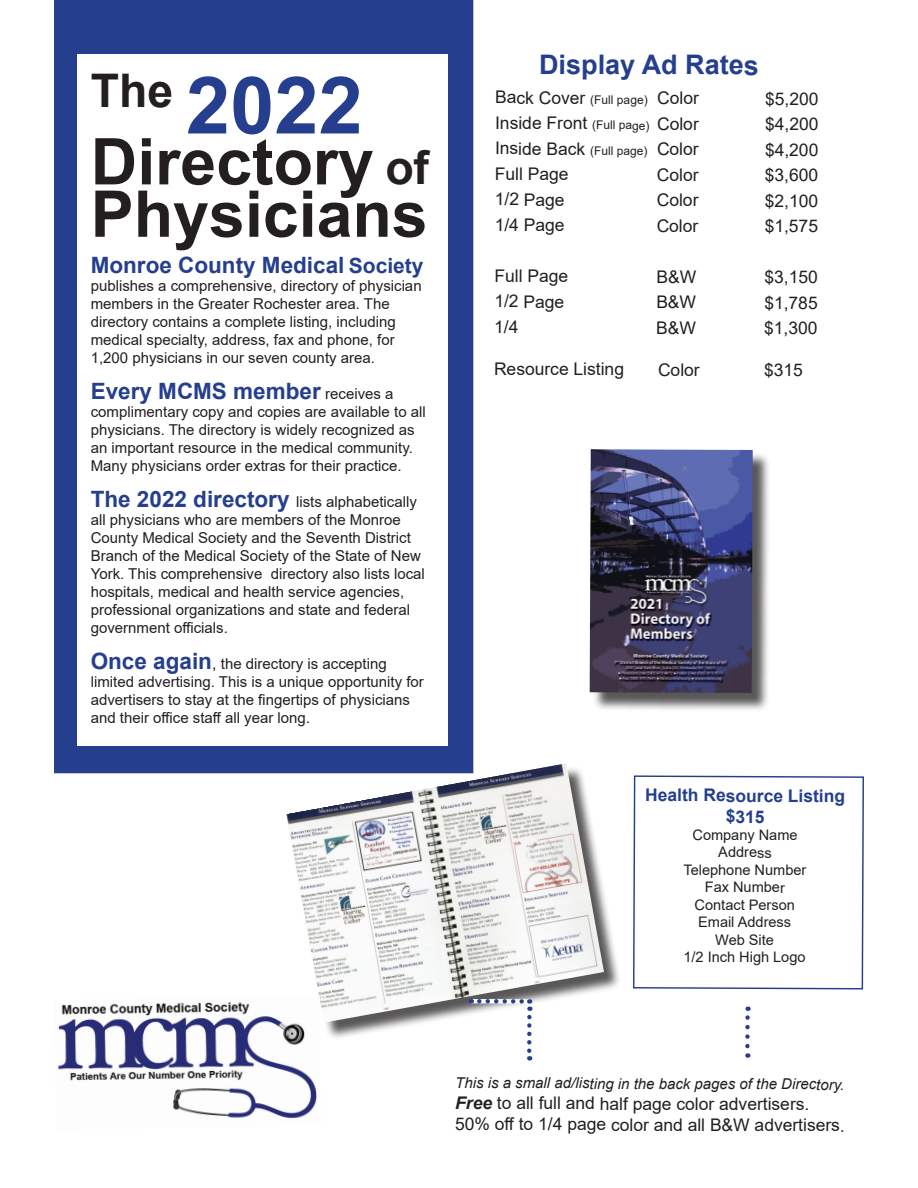
<style>
.page{position:relative;width:918px;height:1188px;background:#fff}
.page>*{position:absolute;margin:0;border:0;box-sizing:border-box;transform-origin:0 0}
.t1{font:700 79.5px "Arial";color:#253f8e}
.t2{font:700 64.5px "Arial";color:#231f20}
.t3{font:700 27px "Arial";letter-spacing:-.005em;color:#253f8e}
.t4{font:700 22.5px "Arial";color:#253f8e}
.t5{font:17.4px "Arial";letter-spacing:-.005em;color:#231f20}
.t6{font:700 17.4px "Arial";letter-spacing:-.005em;color:#253f8e}
.t7{font:15px/18px "Arial";color:#231f20}
.t8{font:italic 15px "Arial";color:#231f20}
.t9{font:14.55px "Arial";letter-spacing:-.005em;color:#231f20}
.s1{font-size:46.5px}
.s2{font-size:21px}
.s3{font-weight:400;font-size:15px;color:#231f20}
.s4{font-weight:700;font-size:22.5px;color:#253f8e}
.s5{font-size:16.05px}
.s6{font-size:12px}
.s7{font-weight:700;font-style:italic}
.s8{font-family:"Times New Roman"}
</style>
<div class="page">
<div style="left:55px;top:1px;width:418px;height:772px;background:#253f8e"></div>
<img style="left:57px;top:1001px;width:260px;height:118px">
<div style="left:288px;top:766px;width:334px;height:275px;background:#231f20;opacity:.75"></div>
<img style="left:286px;top:763px;width:318px;height:260px">
<svg style="left:633px;top:775px;width:231px;height:215px"></svg>
<svg style="left:471px;top:999px;width:8px;height:5px"></svg>
<svg style="left:479px;top:999px;width:51px;height:12px"></svg>
<svg style="left:527px;top:1017px;width:5px;height:43px"></svg>
<svg style="left:745px;top:1046px;width:5px;height:10px"></svg>
<svg style="left:745px;top:1007px;width:5px;height:39px"></svg>
<div style="left:592px;top:452px;width:179px;height:260px;background:#231f20;opacity:.75"></div>
<img style="left:590px;top:449px;width:163px;height:244px">
<div style="left:78px;top:54px;width:370px;height:691px;background:#fff"></div>
<p class="t1" style="left:91px;top:50px;width:274px"><sup>The</sup> 2022</p>
<p class="t2" style="left:91px;top:116px;width:340px">Directory <span class="s1">of</span></p>
<p class="t2" style="left:91px;top:169px;width:339px">Physicians</p>
<p class="t4" style="left:91px;top:249px;width:334px">Monroe County Medical <span class="s2">Society</span></p>
<p class="t7" style="left:91px;top:276px;width:332px">publishes a comprehensive, directory of physician members in the Greater Rochester area. The directory contains a complete listing, including medical specialty, address, fax and phone, for 1,200 physicians in our seven county area.</p>
<p class="t4" style="left:91px;top:375px;width:304px">Every MCMS member <span class="s3">receives a</span></p>
<p class="t7" style="left:91px;top:402px;width:337px">complimentary copy and copies are available to all physicians. The directory is widely recognized as an important resource in the medical community.<br>Many physicians order extras for their practice.</p>
<p class="t7" style="left:91px;top:492px;width:336px"><span class="s4">The 2022 directory</span> lists alphabetically all physicians who are members of the Monroe County Medical Society and the Seventh District Branch of the Medical Society of the State of New York. This comprehensive directory also lists local hospitals, medical and health service agencies, professional organizations and state and federal government officials.</p>
<p class="t7" style="left:91px;top:654px;width:335px"><span class="s4">Once again</span><span class="s5">,</span> the directory is accepting limited advertising. This is a unique opportunity for advertisers to stay at the fingertips of physicians and their office staff all year long<span class="s5">.</span></p>
<p class="t3" style="left:539px;top:46px;width:221px">Display Ad Rates</p>
<p class="t5" style="left:495px;top:86px;width:205px">Back Cover <span class="s6">(Full page)</span> Color</p>
<p class="t5" style="left:765px;top:87px;width:55px">$5,200</p>
<p class="t5" style="left:495px;top:111px;width:205px">Inside Front <span class="s6">(Full page)</span> Color</p>
<p class="t5" style="left:765px;top:112px;width:55px">$4,200</p>
<p class="t5" style="left:495px;top:137px;width:205px">Inside Back <span class="s6">(Full page)</span> Color</p>
<p class="t5" style="left:765px;top:138px;width:55px">$4,200</p>
<p class="t5" style="left:495px;top:162px;width:75px">Full Page</p>
<p class="t5" style="left:657px;top:163px;width:43px">Color</p>
<p class="t5" style="left:765px;top:163px;width:55px">$3,600</p>
<p class="t5" style="left:495px;top:187px;width:71px">1/2 Page</p>
<p class="t5" style="left:657px;top:188px;width:43px">Color</p>
<p class="t5" style="left:765px;top:189px;width:55px">$2,100</p>
<p class="t5" style="left:495px;top:213px;width:71px">1/4 Page</p>
<p class="t5" style="left:657px;top:214px;width:43px">Color</p>
<p class="t5" style="left:765px;top:214px;width:55px">$1,575</p>
<p class="t5" style="left:494px;top:264px;width:75px">Full Page</p>
<p class="t5" style="left:656px;top:265px;width:41px">B&amp;W</p>
<p class="t5" style="left:764px;top:265px;width:55px">$3,150</p>
<p class="t5" style="left:494px;top:289px;width:71px">1/2 Page</p>
<p class="t5" style="left:656px;top:290px;width:41px">B&amp;W</p>
<p class="t5" style="left:764px;top:291px;width:55px">$1,785</p>
<p class="t5" style="left:494px;top:315px;width:26px">1/4</p>
<p class="t5" style="left:656px;top:316px;width:41px">B&amp;W</p>
<p class="t5" style="left:764px;top:316px;width:55px">$1,300</p>
<p class="t5" style="left:494px;top:357px;width:132px">Resource Listing</p>
<p class="t5" style="left:658px;top:358px;width:43px">Color</p>
<p class="t5" style="left:764px;top:358px;width:40px">$315</p>
<p class="t6" style="left:645px;top:783px;width:201px">Health Resource Listing</p>
<p class="t6" style="left:726px;top:804px;width:40px">$315</p>
<p class="t9" style="left:693px;top:825px;width:107px">Company Name</p>
<p class="t9" style="left:718px;top:842px;width:55px">Address</p>
<p class="t9" style="left:683px;top:860px;width:124px">Telephone Number</p>
<p class="t9" style="left:705px;top:877px;width:82px">Fax Number</p>
<p class="t9" style="left:695px;top:895px;width:102px">Contact Person</p>
<p class="t9" style="left:698px;top:912px;width:95px">Email Address</p>
<p class="t9" style="left:715px;top:930px;width:60px">Web Site</p>
<p class="t9" style="left:683px;top:947px;width:124px">1/2 Inch High Logo</p>
<p class="t8" style="left:455px;top:1074px;width:391px">This is a small ad/listing in the back pages of the Directory.</p>
<p class="t5" style="left:455px;top:1092px;width:356px"><span class="s7">Free</span> to all full and half page color advertisers.</p>
<p class="t5" style="left:455px;top:1113px;width:391px">50% off to 1/4 page color and all B&amp;W advertisers<span class="s8">.</span></p>
</div>
